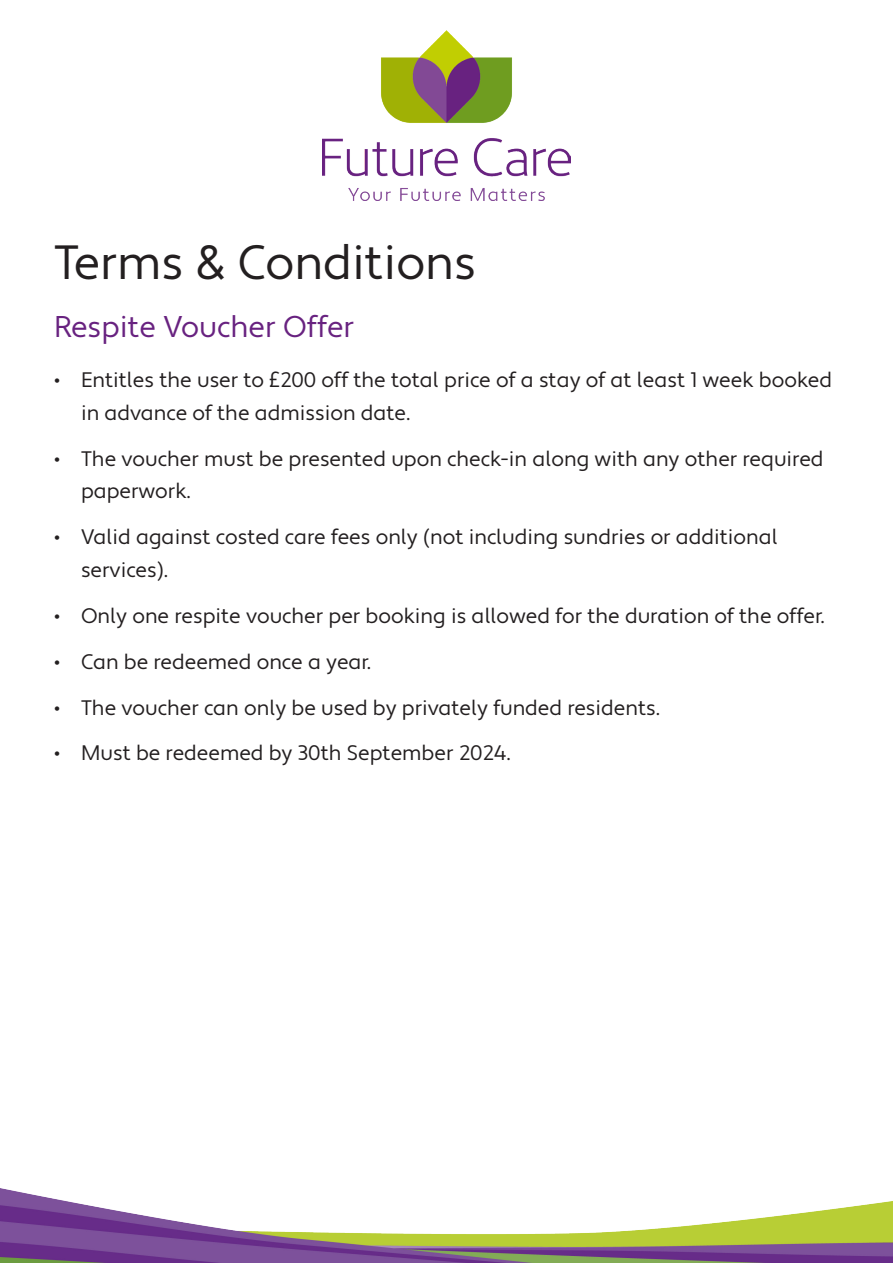
<style>
.page{position:relative;width:893px;height:1263px;background:#fff}
.page>*{position:absolute;margin:0;border:0;box-sizing:border-box;transform-origin:0 0}
.t1{font:48px "Apertura";color:#231f20}
.t2{font:30px "Apertura";color:#682280}
.t3{font:21px/33px "Apertura";color:#231f20}
</style>
<div class="page">
<img style="left:322px;top:31px;width:248px;height:170px">
<img style="left:0;top:1188px;width:893px;height:75px">
<h1 class="t1" style="left:54px;top:234px;width:424px">Terms &amp; Conditions</h1>
<h2 class="t2" style="left:54px;top:308px;width:302px">Respite Voucher Offer</h2>
<p class="t3" style="left:81px;top:364px;width:753px;text-indent:-27px">• Entitles the user to £200 off the total price of a stay of at least 1 week booked in advance of the admission date.</p>
<p class="t3" style="left:81px;top:442px;width:744px;text-indent:-27px">• The voucher must be presented upon check-in along with any other required paperwork.</p>
<p class="t3" style="left:81px;top:521px;width:698px;text-indent:-27px">• Valid against costed care fees only (not including sundries or additional services).</p>
<p class="t3" style="left:54px;top:600px;width:772px">• Only one respite voucher per booking is allowed for the duration of the offer.</p>
<p class="t3" style="left:54px;top:646px;width:319px">• Can be redeemed once a year.</p>
<p class="t3" style="left:54px;top:691px;width:608px">• The voucher can only be used by privately funded residents.</p>
<p class="t3" style="left:54px;top:737px;width:458px">• Must be redeemed by 30th September 2024.</p>
</div>
